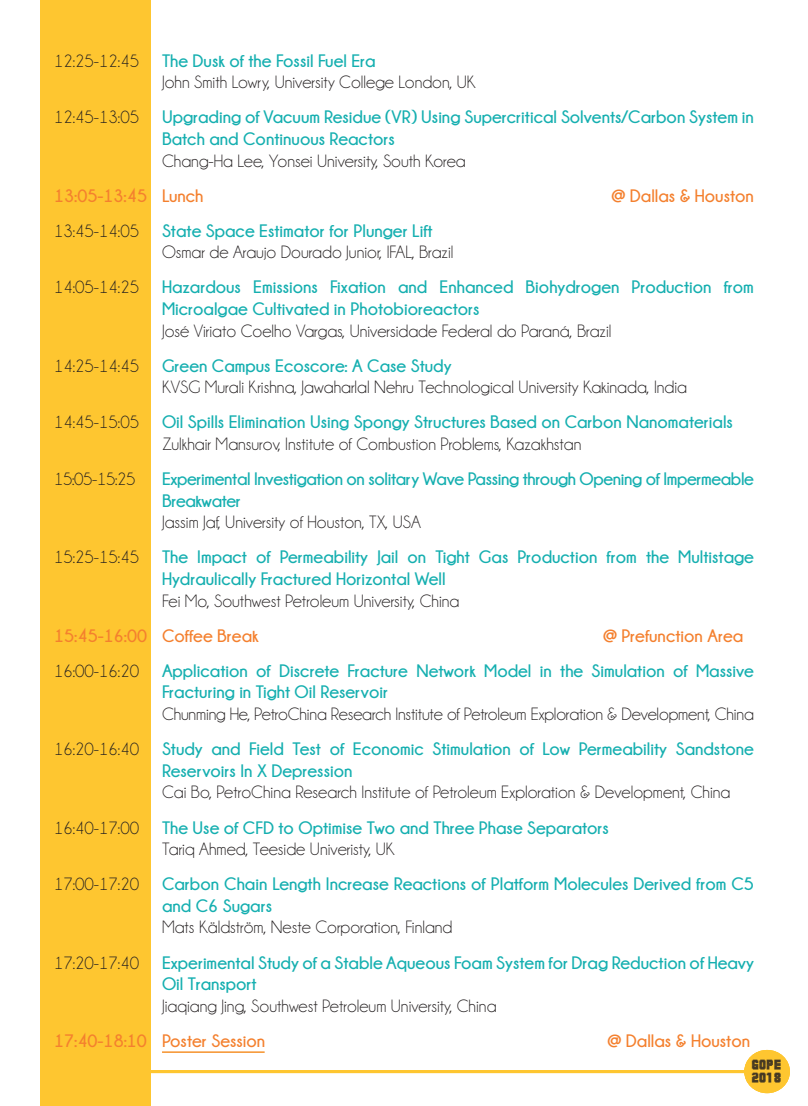
<style>
.page{position:relative;width:808px;height:1106px;background:#fff}
.page>*{position:absolute;margin:0;border:0;box-sizing:border-box;transform-origin:0 0}
.t1{font:700 18px/21.6px "Champagne&Limousines";color:#15afb0}
.t2{font:18px "Champagne&Limousines";color:#231f20}
.t3{font:700 18px "Champagne&Limousines";color:#f4802e}
.t4{font:700 18px/21.6px "Champagne&Limousines";letter-spacing:-.02em;color:#15afb0}
.t5{font:18px "Ballsontherampage";color:#231f20}
</style>
<div class="page">
<div style="left:40px;top:0;width:111px;height:1106px;background:#fec630"></div>
<hr style="left:140px;top:1070px;width:610px;height:3px;background:#fec630">
<div style="left:744px;top:1050px;width:46px;height:43px;background:#fec630;border-radius:50%"></div>
<hr style="left:162px;top:1051px;width:103px;height:2px;background:#f6922c">
<p class="t2" style="left:54px;top:52px;width:87px">12:25-12:45</p>
<p class="t1" style="left:162px;top:49px;width:215px">The Dusk of the Fossil Fuel Era</p>
<p class="t2" style="left:162px;top:73px;width:315px">John Smith Lowry, University College London, UK</p>
<p class="t2" style="left:54px;top:108px;width:87px">12:45-13:05</p>
<p class="t1" style="left:162px;top:106px;width:593px">Upgrading of Vacuum Residue (VR) Using Supercritical Solvents/Carbon System in<br>Batch and Continuous Reactors</p>
<p class="t2" style="left:162px;top:151px;width:305px">Chang-Ha Lee, Yonsei University, South Korea</p>
<p class="t3" style="left:54px;top:186px;width:151px">13:05-13:45 Lunch</p>
<p class="t3" style="left:611px;top:186px;width:144px">@ Dallas &amp; Houston</p>
<p class="t2" style="left:54px;top:222px;width:87px">13:45-14:05</p>
<p class="t1" style="left:162px;top:220px;width:272px">State Space Estimator for Plunger Lift</p>
<p class="t2" style="left:162px;top:243px;width:293px">Osmar de Araujo Dourado Junior, IFAL, Brazil</p>
<p class="t2" style="left:54px;top:278px;width:87px">14:05-14:25</p>
<p class="t1" style="left:162px;top:276px;width:593px">Hazardous Emissions Fixation and Enhanced Biohydrogen Production from<br>Microalgae Cultivated in Photobioreactors</p>
<p class="t2" style="left:162px;top:322px;width:451px">José Viriato Coelho Vargas, Universidade Federal do Paraná, Brazil</p>
<p class="t2" style="left:54px;top:357px;width:87px">14:25-14:45</p>
<p class="t1" style="left:162px;top:355px;width:291px">Green Campus Ecoscore: A Case Study</p>
<p class="t2" style="left:162px;top:378px;width:526px">KVSG Murali Krishna, Jawaharlal Nehru Technological University Kakinada, India</p>
<p class="t2" style="left:54px;top:413px;width:87px">14:45-15:05</p>
<p class="t1" style="left:162px;top:411px;width:572px">Oil Spills Elimination Using Spongy Structures Based on Carbon Nanomaterials</p>
<p class="t2" style="left:162px;top:435px;width:421px">Zulkhair Mansurov, Institute of Combustion Problems, Kazakhstan</p>
<p class="t2" style="left:54px;top:470px;width:83px">15:05-15:25</p>
<p class="t4" style="left:162px;top:468px;width:593px">Experimental Investigation on solitary Wave Passing through Opening of Impermeable<br>Breakwater</p>
<p class="t2" style="left:162px;top:513px;width:260px">Jassim Jaf, University of Houston, TX, USA</p>
<p class="t2" style="left:54px;top:548px;width:87px">15:25-15:45</p>
<p class="t1" style="left:162px;top:546px;width:593px">The Impact of Permeability Jail on Tight Gas Production from the Multistage<br>Hydraulically Fractured Horizontal Well</p>
<p class="t2" style="left:162px;top:592px;width:299px">Fei Mo, Southwest Petroleum University, China</p>
<p class="t3" style="left:54px;top:626px;width:206px">15:45-16:00 Coffee Break</p>
<p class="t3" style="left:603px;top:626px;width:142px">@ Prefunction Area</p>
<p class="t2" style="left:54px;top:662px;width:87px">16:00-16:20</p>
<p class="t1" style="left:162px;top:660px;width:593px">Application of Discrete Fracture Network Model in the Simulation of Massive<br>Fracturing in Tight Oil Reservoir</p>
<p class="t2" style="left:162px;top:705px;width:593px">Chunming He, PetroChina Research Institute of Petroleum Exploration &amp; Development, China</p>
<p class="t2" style="left:54px;top:740px;width:87px">16:20-16:40</p>
<p class="t1" style="left:162px;top:738px;width:593px">Study and Field Test of Economic Stimulation of Low Permeability Sandstone<br>Reservoirs In X Depression</p>
<p class="t2" style="left:162px;top:783px;width:570px">Cai Bo, PetroChina Research Institute of Petroleum Exploration &amp; Development, China</p>
<p class="t2" style="left:54px;top:818px;width:87px">16:40-17:00</p>
<p class="t1" style="left:162px;top:816px;width:448px">The Use of CFD to Optimise Two and Three Phase Separators</p>
<p class="t2" style="left:162px;top:840px;width:234px">Tariq Ahmed, Teeside Univeristy, UK</p>
<p class="t2" style="left:54px;top:875px;width:87px">17:00-17:20</p>
<p class="t1" style="left:162px;top:873px;width:593px">Carbon Chain Length Increase Reactions of Platform Molecules Derived from C5 and C6 Sugars</p>
<p class="t2" style="left:162px;top:918px;width:292px">Mats Käldström, Neste Corporation, Finland</p>
<p class="t2" style="left:54px;top:953px;width:87px">17:20-17:40</p>
<p class="t1" style="left:162px;top:951px;width:593px">Experimental Study of a Stable Aqueous Foam System for Drag Reduction of Heavy<br>Oil Transport</p>
<p class="t2" style="left:162px;top:997px;width:336px">Jiaqiang Jing, Southwest Petroleum University, China</p>
<p class="t3" style="left:54px;top:1031px;width:213px">17:40-18:10 Poster Session</p>
<p class="t3" style="left:607px;top:1031px;width:144px">@ Dallas &amp; Houston</p>
<p class="t5" style="left:752px;top:1054px;width:31px">GOPE</p>
<p class="t5" style="left:752px;top:1067px;width:31px">2018</p>
</div>
